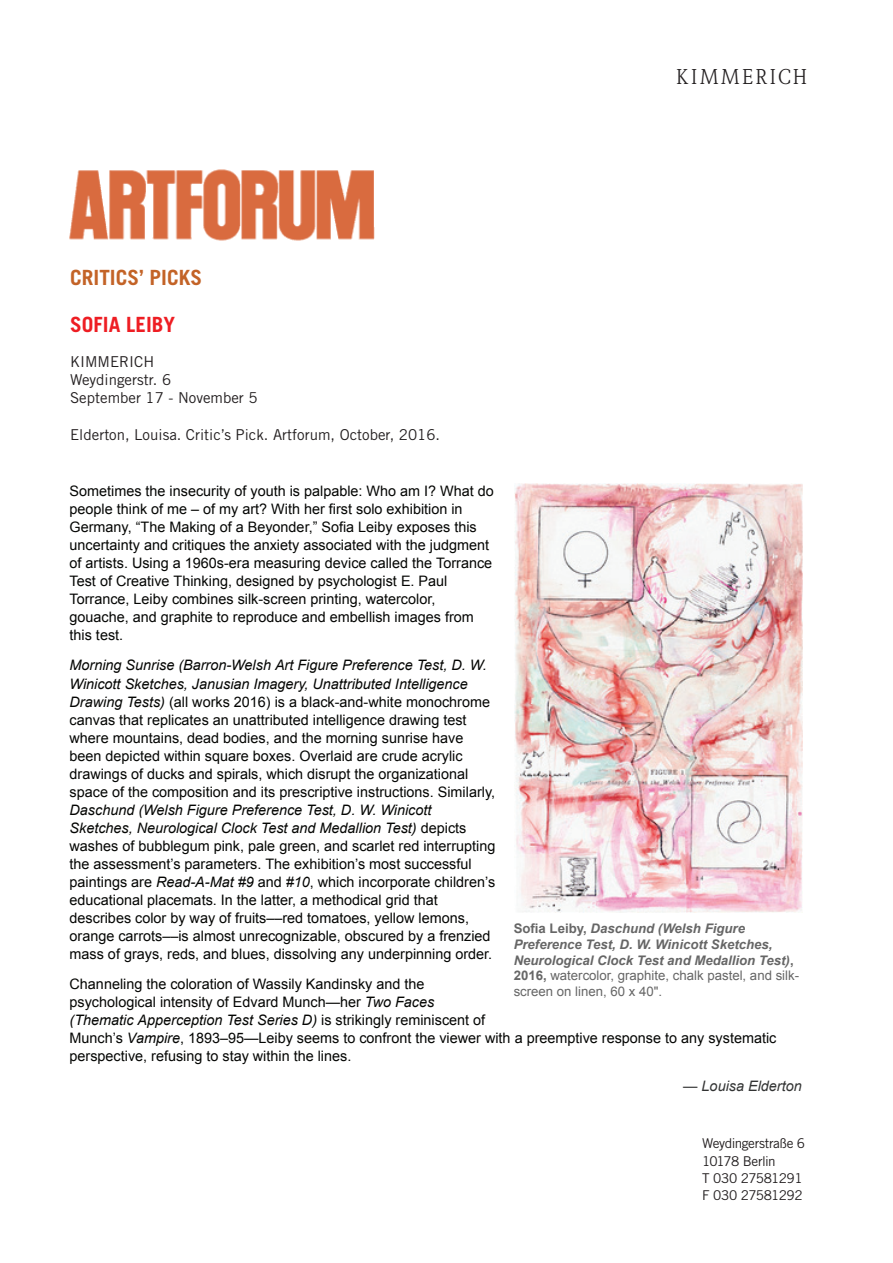
<style>
.page{position:relative;width:893px;height:1263px;background:#fff}
.page>*{position:absolute;margin:0;border:0;box-sizing:border-box;transform-origin:0 0}
.t1{font:700 21px "Trade Gothic";color:#c36327}
.t2{font:700 21px "Trade Gothic";color:#ee1d23}
.t3{font:21px "Weidemann";letter-spacing:.125em;color:#231f20}
.t4{font:15px/18px "Trade Gothic";color:#231f20}
.t5{font:14.4px/18px "Arial";color:#040503}
.t6{font:italic 14.4px "Arial";color:#323333}
.t7{font:700 14.4px "Arial";color:#2a2b2b}
.t8{font:13.5px/17.2px "Trade Gothic";letter-spacing:-.035em;color:#231f20}
.t9{font:italic 700 13.2px/15.6px "Arial";color:#666}
.s1{font-style:italic}
.s2{font-style:normal}
.s3{font-weight:400;font-style:normal}
</style>
<div class="page">
<img style="left:69px;top:169px;width:306px;height:72px">
<img style="left:514px;top:483px;width:288px;height:430px">
<h1 class="t1" style="left:70px;top:265px;width:133px">CRITICS’ PICKS</h1>
<h1 class="t2" style="left:70px;top:311px;width:107px">SOFIA LEIBY</h1>
<p class="t4" style="left:70px;top:352px;width:189px">KIMMERICH<br>Weydingerstr. 6<br>September 17 - November 5</p>
<p class="t4" style="left:70px;top:426px;width:371px">Elderton, Louisa. Critic’s Pick. Artforum, October, 2016.</p>
<p class="t7" style="left:70px;top:425px;width:85px">KIMMERICH</p>
<h1 class="t3" style="left:676px;top:65px;width:133px">KIMMERICH</h1>
<p class="t5" style="left:70px;top:482px;width:426px">Sometimes the insecurity of youth is palpable: Who am I? What do people think of me – of my art? With her first solo exhibition in Germany, “The Making of a Beyonder,” Sofia Leiby exposes this uncertainty and critiques the anxiety associated with the judgment of artists. Using a 1960s-era measuring device called the Torrance Test of Creative Thinking, designed by psychologist E. Paul Torrance, Leiby combines silk-screen printing, watercolor, gouache, and graphite to reproduce and embellish images from this test.</p>
<p class="t5" style="left:70px;top:657px;width:427px"><span class="s1">Morning Sunrise (Barron-Welsh Art Figure Preference Test, D. W.<br>Winicott Sketches, Janusian Imagery, Unattributed Intelligence Drawing Tests)</span> (all works 2016) is a black-and-white monochrome canvas that replicates an unattributed intelligence drawing test where mountains, dead bodies, and the morning sunrise have been depicted within square boxes. Overlaid are crude acrylic drawings of ducks and spirals, which disrupt the organizational space of the composition and its prescriptive instructions. Similarly,</p>
<p class="t5" style="left:70px;top:801px;width:427px"><span class="s1">Daschund (Welsh Figure Preference Test, D. W. Winicott Sketches, Neurological Clock Test and Medallion Test)</span> depicts washes of bubblegum pink, pale green, and scarlet red interrupting the assessment’s parameters. The exhibition’s most successful paintings are <span class="s1">Read-A-Mat #9</span> and <span class="s1">#10</span>, which incorporate children’s educational placemats. In the latter, a methodical grid that describes color by way of fruits––red tomatoes, yellow lemons, orange carrots––is almost unrecognizable, obscured by a frenzied mass of grays, reds, and blues, dissolving any underpinning order.</p>
<p class="t5" style="left:70px;top:975px;width:708px">Channeling the coloration of Wassily Kandinsky and the<br>psychological intensity of Edvard Munch—her <span class="s1">Two Faces<br>(Thematic Apperception Test Series D)</span> is strikingly reminiscent of<br>Munch’s <span class="s1">Vampire</span>, 1893–95—Leiby seems to confront the viewer with a preemptive response to any systematic perspective, refusing to stay within the lines.</p>
<p class="t6" style="left:683px;top:1076px;width:120px">— Louisa Elderton</p>
<p class="t9" style="left:514px;top:921px;width:287px"><span class="s2">Sofia Leiby,</span> Daschund (Welsh Figure Preference Test, D. W. Winicott Sketches, Neurological Clock Test and Medallion Test)<span class="s2">, 2016,</span> <span class="s3">watercolor, graphite, chalk pastel, and silk&shy;screen on linen, 60 x 40".</span></p>
<p class="t8" style="left:702px;top:1135px;width:104px">Weydingerstraße 6<br>10178 Berlin<br>T 030 27581291<br>F 030 27581292</p>
</div>
